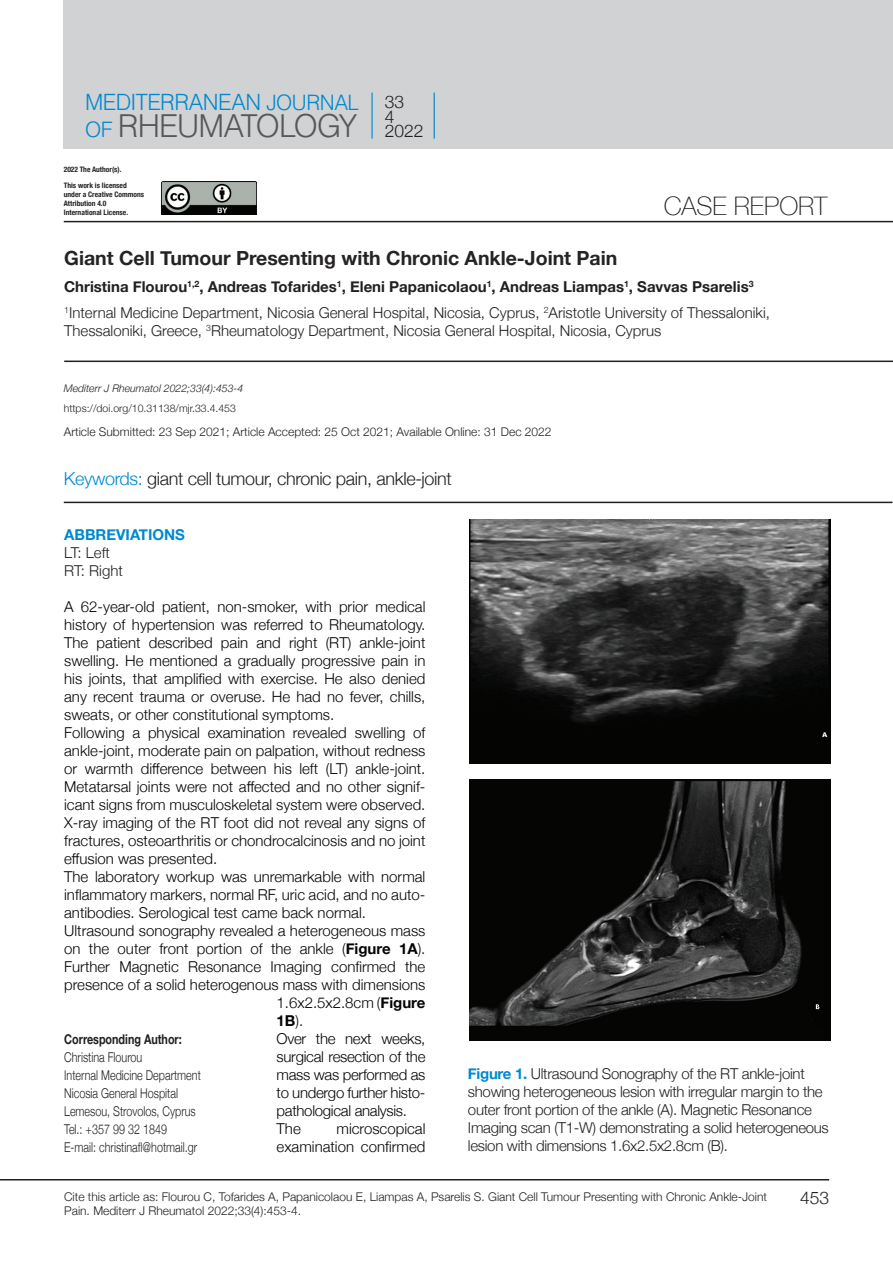
<style>
.page{position:relative;width:893px;height:1263px;background:#fff}
.page>*{position:absolute;margin:0;border:0;box-sizing:border-box;transform-origin:0 0}
.t1{font:31.2px "UB Helvetica Light";letter-spacing:-.025em;color:#57585a}
.t2{font:100 25.5px "Helvetica Neue";color:#231f20}
.t3{font:22.2px "UB Helvetica Light";letter-spacing:-.02em;color:#0089cf}
.t4{font:700 19.5px "Helvetica Neue";color:#262324}
.t5{font:300 18px "Helvetica Neue";letter-spacing:-.02em;color:#231f20}
.t6{font:300 17.4px/15px "Helvetica Neue";color:#231f20}
.t7{font:300 15px/18px "Helvetica Neue";color:#040503;text-align:right}
.t8{font:300 15px/18px "Helvetica Neue";color:#231f20}
.t9{font:300 15px/18px "Helvetica Neue";letter-spacing:-.02em;color:#231f20}
.t10{font:300 15px "Helvetica Neue";letter-spacing:-.02em;color:#040503}
.t11{font:700 15px "Helvetica Neue";color:#0089cf}
.t12{font:700 15px "Helvetica Neue";color:#040503}
.t13{font:300 13.5px/18px "Helvetica Neue";color:#231f20;scale:.8 1}
.t14{font:700 13.5px "Helvetica Neue";color:#231f20;scale:.8 1}
.t15{font:300 12px/13.5px "Helvetica Neue";color:#231f20}
.t16{font:300 10.5px "Helvetica Neue";color:#231f20}
.t17{font:italic 300 10.5px "Helvetica Neue";color:#231f20}
.t18{font:700 condensed 7.5px/9px "Helvetica Neue";color:#262324}
.s1{font-size:21px}
.s2{font-size:21px;color:#0089cf}
.s3{font-weight:700}
.s4{color:#0089cf}
.s5{font-weight:300}
.s6{font-weight:700;color:#0089cf}
</style>
<div class="page">
<div style="left:64px;top:0;width:829px;height:149px;background:#d1d2d4"></div>
<hr style="left:371px;top:92px;width:2px;height:47px;background:#0089cf">
<hr style="left:0;top:1179px;width:829px;height:1px;background:#231f20">
<hr style="left:64px;top:221px;width:829px;height:1px;background:#231f20">
<img style="left:162px;top:181px;width:94px;height:34px">
<hr style="left:434px;top:92px;width:1px;height:47px;background:#0082bf">
<hr style="left:64px;top:361px;width:829px;height:1px;background:#231f20">
<hr style="left:64px;top:502px;width:828px;height:1px;background:#231f20">
<img style="left:469px;top:519px;width:361px;height:244px">
<img style="left:469px;top:780px;width:361px;height:260px">
<h3 class="t3" style="left:85px;top:89px;width:275px">MEDITERRANEAN <span class="s1">JOURNAL</span></h3>
<h1 class="t1" style="left:85px;top:107px;width:273px"><span class="s2">OF</span> RHEUMATOLOGY</h1>
<p class="t18" style="left:64px;top:164px;width:59px">2022 The Author(s).</p>
<p class="t18" style="left:64px;top:180px;width:82px">This work is licensed under a Creative Commons<br>Attribution 4.0<br>International License.</p>
<p class="t6" style="left:385px;top:93px;width:40px">33<br>4<br>2022</p>
<h2 class="t2" style="left:664px;top:186px;width:165px">CASE REPORT</h2>
<h3 class="t4" style="left:64px;top:243px;width:555px">Giant Cell Tumour Presenting with Chronic Ankle-Joint Pain</h3>
<p class="t8" style="left:64px;top:272px;width:707px;line-height:26.5px"><span class="s3">Christina Flourou</span><sup>1,2</sup><span class="s3">, Andreas Tofarides</span><sup>1</sup><span class="s3">, Eleni Papanicolaou</span><sup>1</sup><span class="s3">, Andreas Liampas</span><sup>1</sup><span class="s3">, Savvas Psarelis</span><sup>3<br></sup><sup>1</sup>Internal Medicine Department, Nicosia General Hospital, Nicosia, Cyprus, <sup>2</sup>Aristotle University of Thessaloniki,</p>
<p class="t8" style="left:64px;top:321px;width:599px">Thessaloniki, Greece, <sup>3</sup>Rheumatology Department, Nicosia General Hospital, Nicosia, Cyprus</p>
<p class="t17" style="left:64px;top:380px;width:181px">Mediterr J Rheumatol 2022;33(4):453-4</p>
<p class="t16" style="left:64px;top:400px;width:174px">https://doi.org/10.31138/mjr.33.4.453</p>
<p class="t15" style="left:64px;top:424px;width:489px">Article Submitted: 23 Sep 2021; Article Accepted: 25 Oct 2021; Available Online: 31 Dec 2022</p>
<p class="t5" style="left:64px;top:464px;width:390px"><span class="s4">Keywords:</span> giant cell tumour, chronic pain, ankle-joint</p>
<p class="t11" style="left:64px;top:523px;width:122px">ABBREVIATIONS</p>
<p class="t8" style="left:64px;top:543px;width:60px">LT: Left<br>RT: Right</p>
<p class="t7" style="left:64px;top:597px;width:363px">A 62-year-old patient, non-smoker, with prior medical</p>
<p class="t7" style="left:64px;top:615px;width:363px">history of hypertension was referred to Rheumatology.</p>
<p class="t7" style="left:64px;top:633px;width:363px">The patient described pain and right (RT) ankle-joint</p>
<p class="t7" style="left:64px;top:651px;width:363px">swelling. He mentioned a gradually progressive pain in</p>
<p class="t7" style="left:64px;top:669px;width:363px">his joints, that amplified with exercise. He also denied</p>
<p class="t7" style="left:64px;top:687px;width:363px">any recent trauma or overuse. He had no fever, chills,</p>
<p class="t7" style="left:64px;top:705px;width:272px">sweats, or other constitutional symptoms.</p>
<p class="t7" style="left:64px;top:723px;width:363px">Following a physical examination revealed swelling of</p>
<p class="t7" style="left:64px;top:741px;width:363px">ankle-joint, moderate pain on palpation, without redness</p>
<p class="t7" style="left:64px;top:759px;width:363px">or warmth difference between his left (LT) ankle-joint.</p>
<p class="t7" style="left:64px;top:777px;width:363px">Metatarsal joints were not affected and no other signif-</p>
<p class="t7" style="left:64px;top:795px;width:363px">icant signs from musculoskeletal system were observed.</p>
<p class="t7" style="left:64px;top:813px;width:363px">X-ray imaging of the RT foot did not reveal any signs of</p>
<p class="t7" style="left:64px;top:831px;width:363px">fractures, osteoarthritis or chondrocalcinosis and no joint</p>
<p class="t7" style="left:64px;top:849px;width:155px">effusion was presented.</p>
<p class="t7" style="left:64px;top:867px;width:363px">The laboratory workup was unremarkable with normal</p>
<p class="t7" style="left:64px;top:885px;width:363px">inflammatory markers, normal RF, uric acid, and no auto-</p>
<p class="t7" style="left:64px;top:903px;width:303px">antibodies. Serological test came back normal.</p>
<p class="t7" style="left:64px;top:921px;width:363px">Ultrasound sonography revealed a heterogeneous mass</p>
<p class="t7" style="left:64px;top:939px;width:363px">on the outer front portion of the ankle (<span class="s3">Figure 1A</span>).</p>
<p class="t7" style="left:64px;top:957px;width:363px">Further Magnetic Resonance Imaging confirmed the</p>
<p class="t7" style="left:64px;top:975px;width:363px">presence of a solid heterogenous mass with dimensions</p>
<p class="t7" style="left:277px;top:993px;width:150px">1.6x2.5x2.8cm (<span class="s3">Figure</span></p>
<p class="t12" style="left:277px;top:1009px;width:28px">1B<span class="s5">).</span></p>
<p class="t10" style="left:277px;top:1027px;width:150px">Over the next weeks,</p>
<p class="t10" style="left:277px;top:1045px;width:150px">surgical resection of the</p>
<p class="t10" style="left:277px;top:1063px;width:150px">mass was performed as</p>
<p class="t10" style="left:277px;top:1081px;width:150px">to undergo further histo-</p>
<p class="t10" style="left:277px;top:1099px;width:132px">pathological analysis.</p>
<p class="t7" style="left:277px;top:1119px;width:26px">The</p>
<p class="t14" style="left:64px;top:1029px;width:149px">Corresponding Author:</p>
<p class="t13" style="left:64px;top:1047px;width:172px">Christina Flourou<br>Internal Medicine Department<br>Nicosia General Hospital<br>Lemesou, Strovolos, Cyprus<br>Tel.: +357 99 32 1849<br>E-mail: christinafl@hotmail.gr</p>
<p class="t9" style="left:468px;top:1064px;width:362px"><span class="s6">Figure 1.</span> Ultrasound Sonography of the RT ankle-joint showing heterogeneous lesion with irregular margin to the outer front portion of the ankle (A). Magnetic Resonance Imaging scan (T1-W) demonstrating a solid heterogeneous lesion with dimensions 1.6x2.5x2.8cm (B).</p>
<p class="t15" style="left:64px;top:1189px;width:704px">Cite this article as: Flourou C, Tofarides A, Papanicolaou E, Liampas A, Psarelis S. Giant Cell Tumour Presenting with Chronic Ankle-Joint<br>Pain. Mediterr J Rheumatol 2022;33(4):453-4.</p>
<p class="t7" style="left:277px;top:1119px;width:150px">microscopical examination confirmed</p>
<p class="t6" style="left:800px;top:1189px;width:31px">453</p>
</div>
